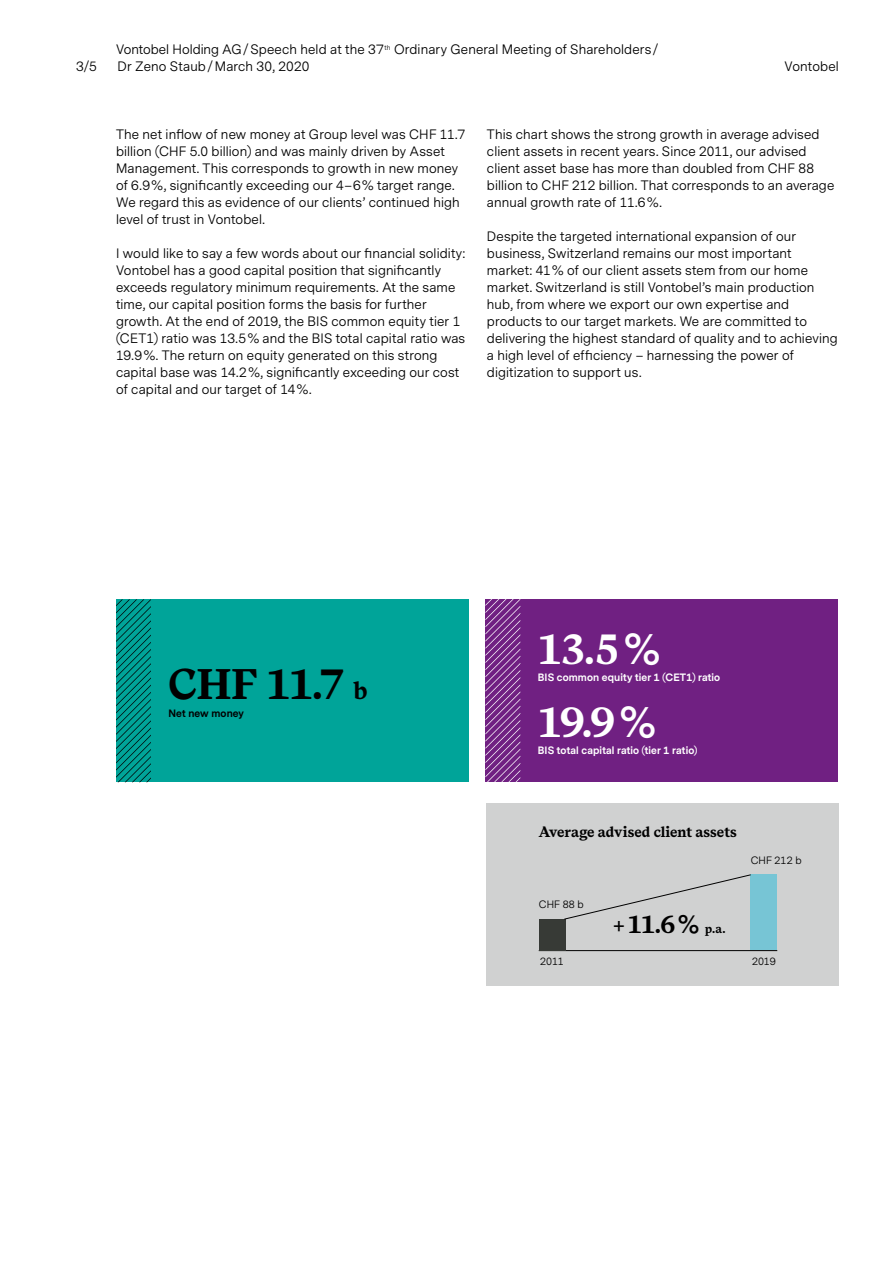
<style>
.page{position:relative;width:893px;height:1263px;background:#fff}
.page>*{position:absolute;margin:0;border:0;box-sizing:border-box;transform-origin:0 0}
.t1{font:700 39.9px "Vontobel Serif";color:#fff}
.t2{font:700 39.9px "Vontobel Serif";color:#000}
.t3{font:700 23.4px "Vontobel Serif";color:#000}
.t4{font:700 14.1px "Vontobel Serif";letter-spacing:-.005em;color:#000}
.t5{font:12.75px/17px "Vontobel Sans";letter-spacing:.01em;color:#000}
.t6{font:700 9.9px "Vontobel Sans";letter-spacing:.015em;color:#fff}
.t7{font:9.9px "Vontobel Sans";letter-spacing:.005em;color:#000}
.t8{font:700 9.9px "Vontobel Sans";letter-spacing:.01em;color:#000}
.s1{font-size:23.4px}
.s2{font-size:11.7px}
</style>
<div class="page">
<div style="left:116px;top:599px;width:352px;height:183px;background:#00a499"></div>
<svg style="left:116px;top:599px;width:35px;height:183px"></svg>
<div style="left:485px;top:599px;width:353px;height:183px;background:#702082"></div>
<svg style="left:485px;top:599px;width:35px;height:183px"></svg>
<div style="left:486px;top:803px;width:353px;height:182px;background:#d0d1d1"></div>
<hr style="left:539px;top:950px;width:238px;height:1px;background:#000">
<div style="left:751px;top:874px;width:26px;height:76px;background:#77c5d5"></div>
<div style="left:539px;top:919px;width:26px;height:31px;background:#373a36"></div>
<svg style="left:564px;top:874px;width:187px;height:46px"></svg>
<p class="t5" style="left:116px;top:41px;width:544px">Vontobel Holding AG/Speech held at the 37<sup>th</sup> Ordinary General Meeting of Shareholders/<br>Dr Zeno Staub/March 30, 2020</p>
<p class="t5" style="left:76px;top:58px;width:22px">3/5</p>
<p class="t5" style="left:785px;top:58px;width:56px">Vontobel</p>
<p class="t5" style="left:116px;top:126px;width:351px">The net inflow of new money at Group level was CHF 11.7 billion (CHF 5.0 billion) and was mainly driven by Asset Management. This corresponds to growth in new money of 6.9%, significantly exceeding our 4–6% target range.<br>We regard this as evidence of our clients’ continued high level of trust in Vontobel.</p>
<p class="t5" style="left:116px;top:246px;width:351px">I would like to say a few words about our financial solidity:<br>Vontobel has a good capital position that significantly exceeds regulatory minimum requirements. At the same time, our capital position forms the basis for further growth. At the end of 2019, the BIS common equity tier 1 (CET1) ratio was 13.5% and the BIS total capital ratio was 19.9%. The return on equity generated on this strong capital base was 14.2%, significantly exceeding our cost of capital and our target of 14%.</p>
<p class="t5" style="left:487px;top:126px;width:349px">This chart shows the strong growth in average advised client assets in recent years. Since 2011, our advised client asset base has more than doubled from CHF 88 billion to CHF 212 billion. That corresponds to an average annual growth rate of 11.6%.</p>
<p class="t5" style="left:487px;top:229px;width:352px">Despite the targeted international expansion of our business, Switzerland remains our most important market: 41% of our client assets stem from our home market. Switzerland is still Vontobel’s main production hub, from where we export our own expertise and products to our target markets. We are committed to delivering the highest standard of quality and to achieving a high level of efficiency – harnessing the power of digitization to support us.</p>
<h1 class="t2" style="left:168px;top:656px;width:201px">CHF 11.7 <span class="s1">b</span></h1>
<p class="t8" style="left:168px;top:706px;width:77px">Net new money</p>
<h1 class="t1" style="left:538px;top:621px;width:124px">13.5 %</h1>
<p class="t6" style="left:538px;top:671px;width:184px">BIS common equity tier 1 (CET1) ratio</p>
<h1 class="t1" style="left:538px;top:694px;width:120px">19.9 %</h1>
<p class="t6" style="left:538px;top:743px;width:161px">BIS total capital ratio (tier 1 ratio)</p>
<p class="t4" style="left:539px;top:821px;width:199px">Average advised client assets</p>
<p class="t7" style="left:539px;top:898px;width:47px">CHF 88 b</p>
<h2 class="t3" style="left:613px;top:908px;width:114px">+ 11.6 % <span class="s2">p.a.</span></h2>
<p class="t7" style="left:751px;top:853px;width:52px">CHF 212 b</p>
<p class="t7" style="left:540px;top:954px;width:25px">2011</p>
<p class="t7" style="left:752px;top:954px;width:25px">2019</p>
</div>
